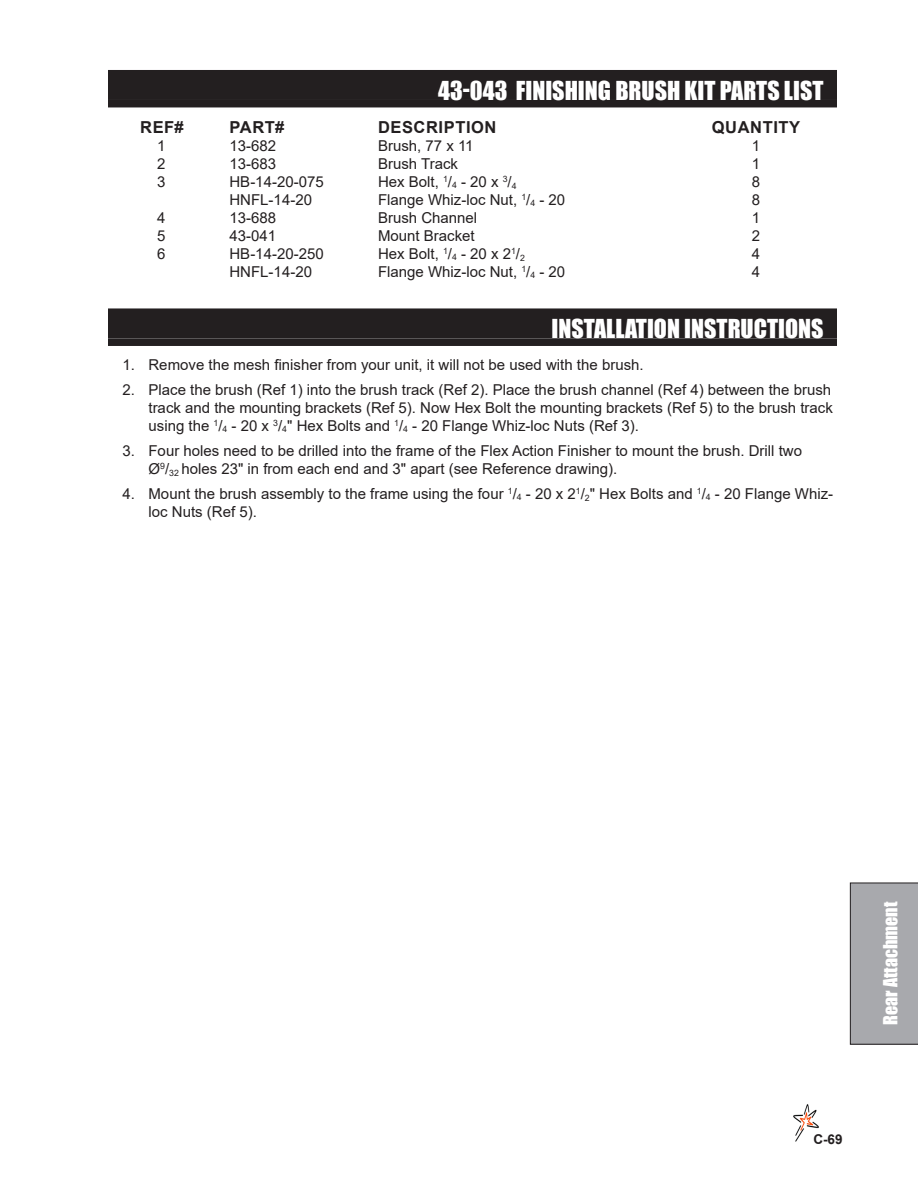
<style>
.page{position:relative;width:918px;height:1188px;background:#fff}
.page>*{position:absolute;margin:0;border:0;box-sizing:border-box;transform-origin:0 0}
.Header_Right{font:24px "Impact";color:#fff}
.t1{font:18px "Impact";color:#fff}
.Header_Parts_List{font:700 16.5px "Arial";letter-spacing:.035em;color:#231f20}
._1__2__3{font:15px/18px "Arial";color:#231f20}
.Parts_List{font:15px "Arial";color:#231f20}
.t2{font:700 13.5px "Arial";color:#231f20}
.s1{font-size:8.7px}
</style>
<div class="page">
<img style="left:793px;top:1104px;width:26px;height:38px">
<div style="left:811px;top:1133px;width:27px;height:8px;background:#fff"></div>
<div style="left:850px;top:883px;width:68px;height:162px;background:#a8a9ad"></div>
<div style="left:108px;top:70px;width:729px;height:30px;background:#231f20"></div>
<div style="left:108px;top:100px;width:729px;height:7px;background:#231f20"></div>
<div style="left:108px;top:308px;width:729px;height:30px;background:#231f20"></div>
<div style="left:108px;top:338px;width:729px;height:8px;background:#231f20"></div>
<p class="Header_Right" style="left:438px;top:72px;width:387px">43-043 FINISHING BRUSH KIT PARTS LIST</p>
<p class="Header_Parts_List" style="left:140px;top:116px;width:45px">REF#</p>
<p class="Header_Parts_List" style="left:230px;top:116px;width:56px">PART#</p>
<p class="Header_Parts_List" style="left:378px;top:116px;width:120px">DESCRIPTION</p>
<p class="Header_Parts_List" style="left:712px;top:116px;width:90px">QUANTITY</p>
<p class="Parts_List" style="left:157px;top:136px;width:10px">1</p>
<p class="Parts_List" style="left:230px;top:136px;width:48px">13-682</p>
<p class="Parts_List" style="left:378px;top:136px;width:97px">Brush, 77 x 11</p>
<p class="Parts_List" style="left:752px;top:136px;width:10px">1</p>
<p class="Parts_List" style="left:157px;top:154px;width:10px">2</p>
<p class="Parts_List" style="left:230px;top:154px;width:48px">13-683</p>
<p class="Parts_List" style="left:378px;top:154px;width:82px">Brush Track</p>
<p class="Parts_List" style="left:752px;top:154px;width:10px">1</p>
<p class="Parts_List" style="left:157px;top:172px;width:10px">3</p>
<p class="Parts_List" style="left:230px;top:172px;width:96px">HB-14-20-075</p>
<p class="Parts_List" style="left:378px;top:172px;width:140px">Hex Bolt, <sup>1</sup>/<span class="s1">4</span> - 20 x <sup>3</sup>/<sub>4</sub></p>
<p class="Parts_List" style="left:752px;top:172px;width:10px">8</p>
<p class="Parts_List" style="left:230px;top:190px;width:84px">HNFL-14-20</p>
<p class="Parts_List" style="left:378px;top:190px;width:189px">Flange Whiz-loc Nut, <sup>1</sup>/<span class="s1">4</span> - 20</p>
<p class="Parts_List" style="left:752px;top:190px;width:10px">8</p>
<p class="Parts_List" style="left:157px;top:208px;width:10px">4</p>
<p class="Parts_List" style="left:230px;top:208px;width:48px">13-688</p>
<p class="Parts_List" style="left:378px;top:208px;width:101px">Brush Channel</p>
<p class="Parts_List" style="left:752px;top:208px;width:10px">1</p>
<p class="Parts_List" style="left:157px;top:226px;width:10px">5</p>
<p class="Parts_List" style="left:230px;top:226px;width:48px">43-041</p>
<p class="Parts_List" style="left:378px;top:226px;width:98px">Mount Bracket</p>
<p class="Parts_List" style="left:752px;top:226px;width:10px">2</p>
<p class="Parts_List" style="left:157px;top:244px;width:10px">6</p>
<p class="Parts_List" style="left:230px;top:244px;width:96px">HB-14-20-250</p>
<p class="Parts_List" style="left:378px;top:244px;width:149px">Hex Bolt, <sup>1</sup>/<span class="s1">4</span> - 20 x 2<sup>1</sup>/<sub>2</sub></p>
<p class="Parts_List" style="left:752px;top:244px;width:10px">4</p>
<p class="Parts_List" style="left:230px;top:262px;width:84px">HNFL-14-20</p>
<p class="Parts_List" style="left:378px;top:262px;width:189px">Flange Whiz-loc Nut, <sup>1</sup>/<span class="s1">4</span> - 20</p>
<p class="Parts_List" style="left:752px;top:262px;width:10px">4</p>
<p class="Header_Right" style="left:552px;top:310px;width:273px">INSTALLATION INSTRUCTIONS</p>
<p class="_1__2__3" style="left:122px;top:356px;width:523px">1. Remove the mesh finisher from your unit, it will not be used with the brush.</p>
<p class="_1__2__3" style="left:148px;top:381px;width:686px;text-align:justify;text-indent:-26px">2. Place the brush (Ref 1) into the brush track (Ref 2). Place the brush channel (Ref 4) between the brush track and the mounting brackets (Ref 5). Now Hex Bolt the mounting brackets (Ref 5) to the brush track using the <sup>1</sup>/<span class="s1">4</span> - 20 x <sup>3</sup>/<span class="s1">4</span>" Hex Bolts and <sup>1</sup>/<span class="s1">4</span> - 20 Flange Whiz-loc Nuts (Ref 3).</p>
<p class="_1__2__3" style="left:148px;top:442px;width:655px;text-indent:-26px">3. Four holes need to be drilled into the frame of the Flex Action Finisher to mount the brush. Drill two<br>Ø<sup>9</sup>/<sub>32</sub> holes 23" in from each end and 3" apart (see Reference drawing).</p>
<p class="_1__2__3" style="left:148px;top:485px;width:686px;text-indent:-26px">4. Mount the brush assembly to the frame using the four <sup>1</sup>/<span class="s1">4</span> - 20 x 2<sup>1</sup>/<sub>2</sub>" Hex Bolts and <sup>1</sup>/<span class="s1">4</span> - 20 Flange Whiz&shy;loc Nuts (Ref 5).</p>
<p class="t1" style="left:876px;top:1025px;width:125px;rotate:-90deg">Rear Attachment</p>
<p class="t2" style="left:813px;top:1129px;width:31px">C-69</p>
</div>
